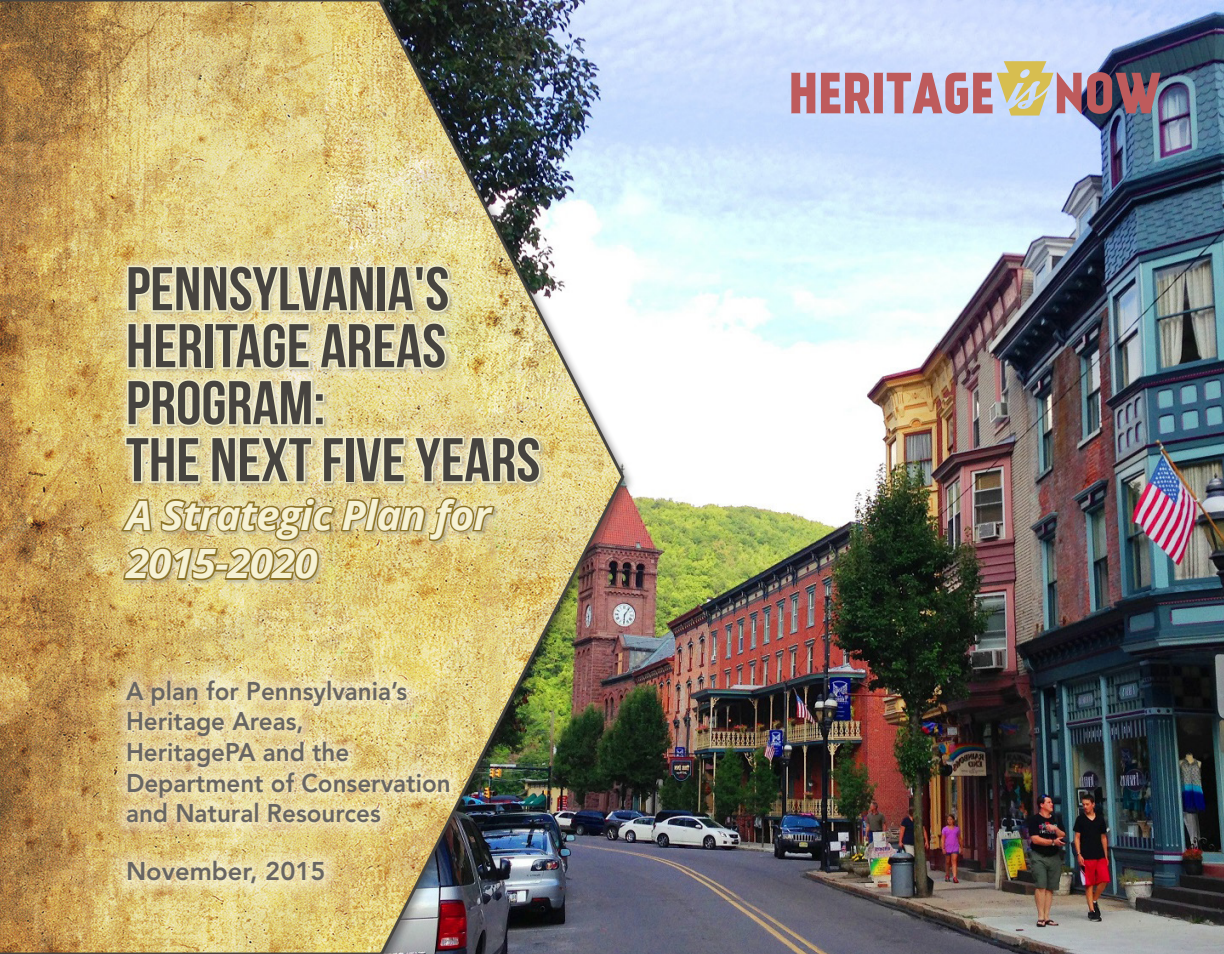
<style>
.page{position:relative;width:1224px;height:954px;background:#fff}
.page>*{position:absolute;margin:0;border:0;box-sizing:border-box;transform-origin:0 0}
.t1{font:61.5px/57px "Bebas Neue";color:#474440;scale:1.05 1}
.t2{font:italic 700 40.5px/48.6px "Open Sans";letter-spacing:-.025em;color:#f6f2d5;scale:1.05 1}
.t3{font:800 25.5px/30.6px "Avenir";color:#686562;scale:.95 1}
.t4{font:800 25.5px "Avenir";color:#686562}
</style>
<div class="page">
<img style="left:635px;top:0;width:589px;height:954px">
<img style="left:0;top:0;width:626px;height:954px">
<div style="left:109px;top:252px;width:444px;height:342px;background:#fff;opacity:.75"></div>
<svg style="left:118px;top:257px;width:424px;height:325px;background:#dace9a"></svg>
<div style="left:112px;top:666px;width:350px;height:231px;background:#fff;opacity:.85"></div>
<svg style="left:791px;top:61px;width:370px;height:55px;background:#b699a1"></svg>
<h1 class="t1" style="left:126px;top:260px;width:396px">PENNSYLVANIA'S<br>HERITAGE AREAS<br>PROGRAM:<br>THE NEXT FIVE YEARS</h1>
<h2 class="t2" style="left:126px;top:490px;width:349px">A Strategic Plan for<br>2015-2020</h2>
<p class="t3" style="left:126px;top:676px;width:343px">A plan for Pennsylvania’s<br>Heritage Areas,<br>HeritagePA and the<br>Department of Conservation and Natural Resources</p>
<p class="t4" style="left:126px;top:856px;width:201px">November, 2015</p>
</div>
